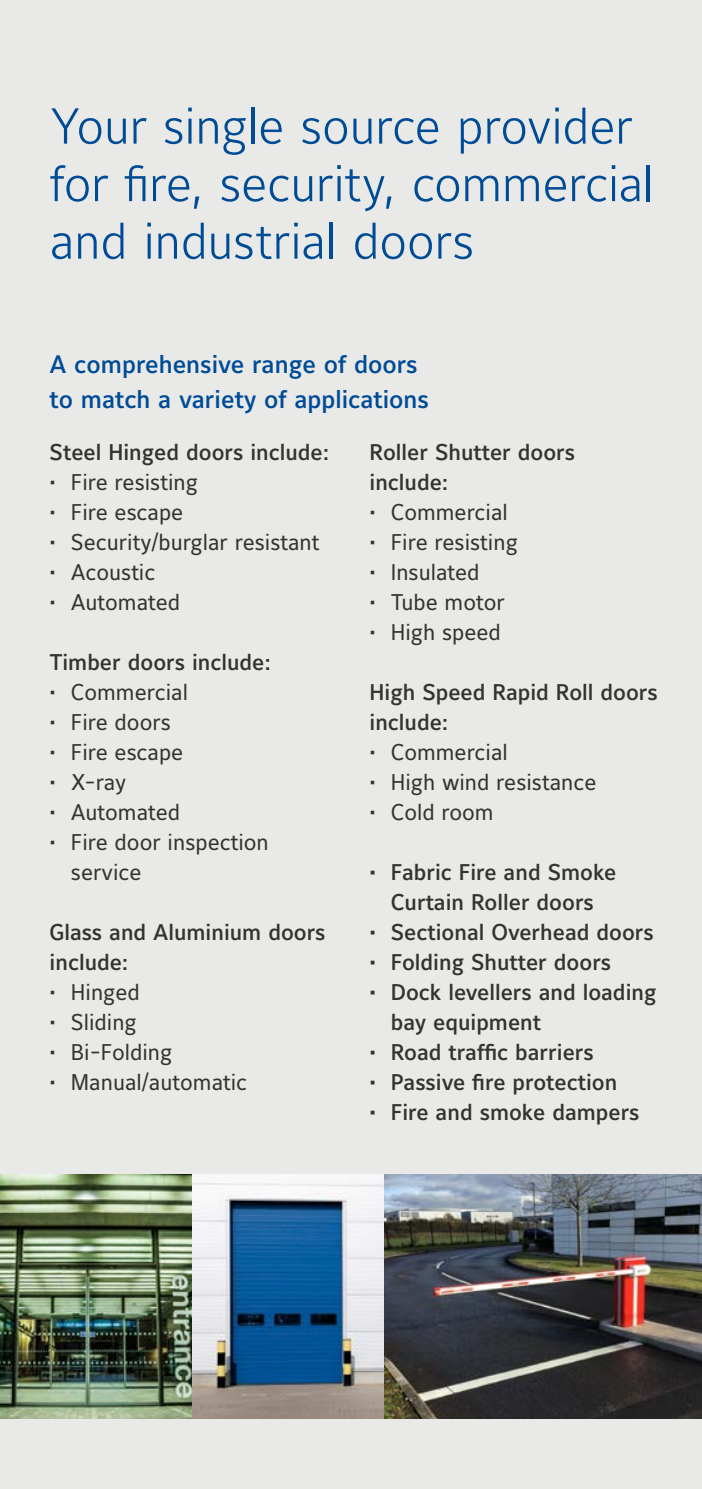
<style>
.page{position:relative;width:702px;height:1489px;background:#fff}
.page>*{position:absolute;margin:0;border:0;box-sizing:border-box;transform-origin:0 0}
.t1{font:300 50px/57.5px "Maurea Jci Lf ML";letter-spacing:-.01em;color:#004b96}
.t2{font:500 25px/35px "Maurea Jci Lf ML";color:#004b96}
.t3{font:500 22.5px/30px "Maurea Jci Lf ML";color:#333332}
.t4{font:22.5px/30px "Maurea Jci Lf ML";color:#333332}
</style>
<div class="page">
<div style="left:0;top:0;width:702px;height:1488px;background:#e9eae8"></div>
<img style="left:0;top:1174px;width:702px;height:243px">
<h1 class="t1" style="left:50px;top:96px;width:605px">Your single source provider for fire, security, commercial and industrial doors</h1>
<p class="t2" style="left:50px;top:347px;width:381px">A comprehensive range of doors to match a variety of applications</p>
<p class="t3" style="left:50px;top:437px;width:281px">Steel Hinged doors include:</p>
<p class="t4" style="left:50px;top:467px;width:150px">• Fire resisting</p>
<p class="t4" style="left:50px;top:497px;width:135px">• Fire escape</p>
<p class="t4" style="left:50px;top:527px;width:271px">• Security/burglar resistant</p>
<p class="t4" style="left:50px;top:557px;width:107px">• Acoustic</p>
<p class="t4" style="left:50px;top:587px;width:132px">• Automated</p>
<p class="t3" style="left:369px;top:437px;width:207px">Roller Shutter doors include:</p>
<p class="t4" style="left:369px;top:497px;width:140px">• Commercial</p>
<p class="t4" style="left:369px;top:527px;width:150px">• Fire resisting</p>
<p class="t4" style="left:369px;top:557px;width:112px">• Insulated</p>
<p class="t4" style="left:369px;top:587px;width:137px">• Tube motor</p>
<p class="t4" style="left:369px;top:617px;width:133px">• High speed</p>
<p class="t3" style="left:369px;top:677px;width:289px">High Speed Rapid Roll doors include:</p>
<p class="t4" style="left:369px;top:737px;width:140px">• Commercial</p>
<p class="t4" style="left:369px;top:767px;width:228px">• High wind resistance</p>
<p class="t4" style="left:369px;top:797px;width:126px">• Cold room</p>
<p class="t3" style="left:50px;top:647px;width:223px">Timber doors include:</p>
<p class="t4" style="left:50px;top:677px;width:140px">• Commercial</p>
<p class="t4" style="left:50px;top:707px;width:123px">• Fire doors</p>
<p class="t4" style="left:50px;top:737px;width:135px">• Fire escape</p>
<p class="t4" style="left:50px;top:767px;width:78px">• X-ray</p>
<p class="t4" style="left:50px;top:797px;width:132px">• Automated</p>
<p class="t4" style="left:71px;top:827px;width:199px;text-indent:-21px">• Fire door inspection service</p>
<p class="t3" style="left:369px;top:857px;width:248px;text-align:center">• Fabric Fire and Smoke<br>Curtain Roller doors</p>
<p class="t3" style="left:369px;top:917px;width:286px">• Sectional Overhead doors</p>
<p class="t3" style="left:369px;top:947px;width:243px">• Folding Shutter doors</p>
<p class="t3" style="left:391px;top:977px;width:267px;text-indent:-21px">• Dock levellers and loading bay equipment</p>
<p class="t3" style="left:369px;top:1037px;width:226px">• Road traffic barriers</p>
<p class="t3" style="left:369px;top:1067px;width:249px">• Passive fire protection</p>
<p class="t3" style="left:369px;top:1097px;width:271px">• Fire and smoke dampers</p>
<p class="t3" style="left:50px;top:917px;width:277px">Glass and Aluminium doors include:</p>
<p class="t4" style="left:50px;top:977px;width:92px">• Hinged</p>
<p class="t4" style="left:50px;top:1007px;width:89px">• Sliding</p>
<p class="t4" style="left:50px;top:1037px;width:124px">• Bi-Folding</p>
<p class="t4" style="left:50px;top:1067px;width:199px">• Manual/automatic</p>
</div>
